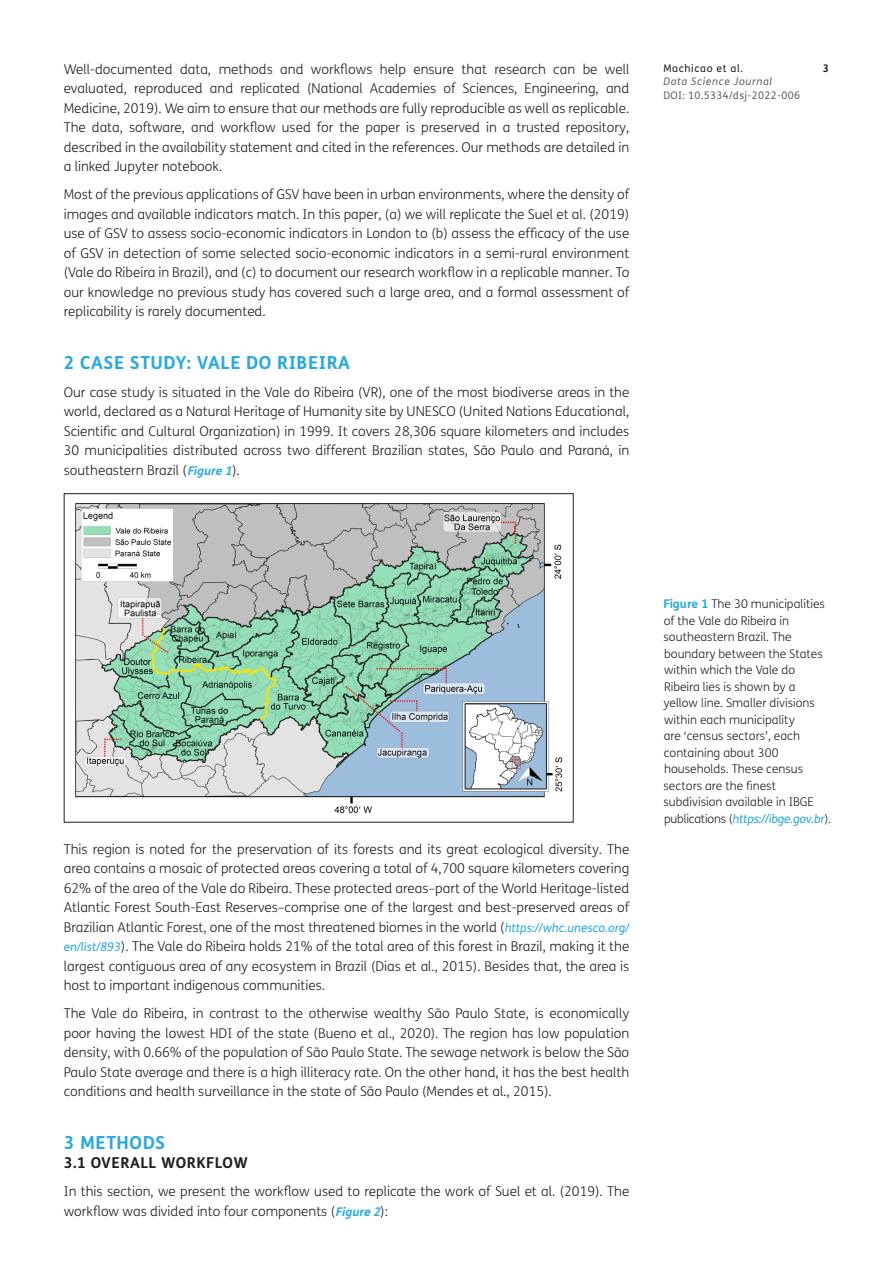
<style>
.page{position:relative;width:893px;height:1263px;background:#fff}
.page>*{position:absolute;margin:0;border:0;box-sizing:border-box;transform-origin:0 0}
.t1{font:700 18px "FS Me";letter-spacing:.03em;color:#28a9e0}
.t2{font:700 15px "FS Me";letter-spacing:.03em;color:#231f20}
.Body_Copy{font:300 13.5px/19.5px "FS Me";color:#231f20;text-align:justify}
.Figure_copy{font:300 12px/16.5px "FS Me";color:#231f20}
.t3{font:10.5px "FS Me";letter-spacing:.035em;color:#636366}
.t4{font:italic 10.5px "FS Me";letter-spacing:.06em;color:#636366}
.t5{font:10.5px "FS Me";letter-spacing:.06em;color:#231f20}
.t6{font:700 10.5px "FS Me";color:#231f20}
.s1{font-weight:700;font-style:italic;font-size:12px;color:#28a9e0}
.s2{font-weight:400;font-style:italic;font-size:12px;color:#28a9e0}
.s3{font-weight:700;color:#28a9e0}
.s4{font-weight:400;font-style:italic;color:#28a9e0}
</style>
<div class="page">
<img style="left:75px;top:503px;width:488px;height:311px">
<p class="Body_Copy" style="left:64px;top:60px;width:567px">Well-documented data, methods and workflows help ensure that research can be well evaluated, reproduced and replicated (National Academies of Sciences, Engineering, and Medicine, 2019). We aim to ensure that our methods are fully reproducible as well as replicable.<br>The data, software, and workflow used for the paper is preserved in a trusted repository, described in the availability statement and cited in the references. Our methods are detailed in a linked Jupyter notebook.</p>
<p class="Body_Copy" style="left:64px;top:185px;width:567px">Most of the previous applications of GSV have been in urban environments, where the density of images and available indicators match. In this paper, (a) we will replicate the Suel et al. (2019) use of GSV to assess socio-economic indicators in London to (b) assess the efficacy of the use of GSV in detection of some selected socio-economic indicators in a semi-rural environment (Vale do Ribeira in Brazil), and (c) to document our research workflow in a replicable manner. To our knowledge no previous study has covered such a large area, and a formal assessment of replicability is rarely documented.</p>
<h1 class="t1" style="left:64px;top:351px;width:288px">2 CASE STUDY: VALE DO RIBEIRA</h1>
<p class="Body_Copy" style="left:64px;top:383px;width:567px">Our case study is situated in the Vale do Ribeira (VR), one of the most biodiverse areas in the world, declared as a Natural Heritage of Humanity site by UNESCO (United Nations Educational, Scientific and Cultural Organization) in 1999. It covers 28,306 square kilometers and includes 30 municipalities distributed across two different Brazilian states, São Paulo and Paraná, in southeastern Brazil (<span class="s1">Figure 1</span>).</p>
<p class="t5" style="left:663px;top:62px;width:81px">Machicao et al.</p>
<p class="t6" style="left:823px;top:61px;width:8px">3</p>
<p class="t4" style="left:663px;top:75px;width:110px">Data Science Journal</p>
<p class="t3" style="left:663px;top:89px;width:138px">DOI: 10.5334/dsj-2022-006</p>
<p class="Body_Copy" style="left:64px;top:840px;width:567px">This region is noted for the preservation of its forests and its great ecological diversity. The area contains a mosaic of protected areas covering a total of 4,700 square kilometers covering 62% of the area of the Vale do Ribeira. These protected areas–part of the World Heritage-listed Atlantic Forest South-East Reserves–comprise one of the largest and best-preserved areas of Brazilian Atlantic Forest, one of the most threatened biomes in the world (<span class="s2">https://whc.unesco.org/ en/list/893</span>). The Vale do Ribeira holds 21% of the total area of this forest in Brazil, making it the largest contiguous area of any ecosystem in Brazil (Dias et al., 2015). Besides that, the area is host to important indigenous communities.</p>
<p class="Body_Copy" style="left:64px;top:1004px;width:567px">The Vale do Ribeira, in contrast to the otherwise wealthy São Paulo State, is economically poor having the lowest HDI of the state (Bueno et al., 2020). The region has low population density, with 0.66% of the population of São Paulo State. The sewage network is below the São Paulo State average and there is a high illiteracy rate. On the other hand, it has the best health conditions and health surveillance in the state of São Paulo (Mendes et al., 2015).</p>
<h1 class="t1" style="left:64px;top:1131px;width:103px">3 METHODS</h1>
<h2 class="t2" style="left:64px;top:1153px;width:186px">3.1 OVERALL WORKFLOW</h2>
<p class="Body_Copy" style="left:64px;top:1182px;width:567px">In this section, we present the workflow used to replicate the work of Suel et al. (2019). The workflow was divided into four components (<span class="s1">Figure 2</span>):</p>
<p class="Figure_copy" style="left:663px;top:596px;width:169px"><span class="s3">Figure 1</span> The 30 municipalities of the Vale do Ribeira in southeastern Brazil. The boundary between the States within which the Vale do<br>Ribeira lies is shown by a yellow line. Smaller divisions within each municipality<br>are ‘census sectors’, each containing about 300 households. These census sectors are the finest subdivision available in IBGE publications (<span class="s4">https://ibge.gov.br</span>).</p>
</div>
